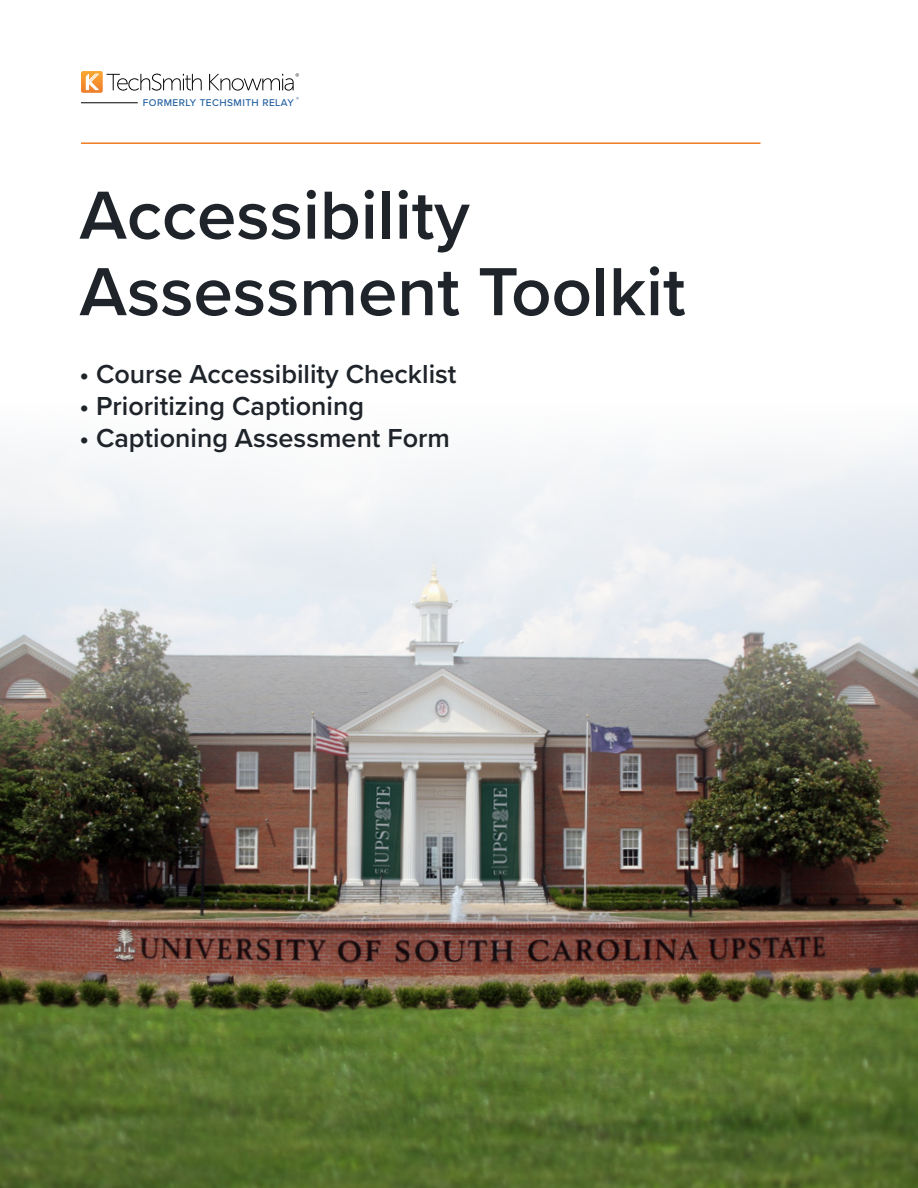
<style>
.page{position:relative;width:918px;height:1188px;background:#fff}
.page>*{position:absolute;margin:0;border:0;box-sizing:border-box;transform-origin:0 0}
.t1{font:600 70.5px/76.5px "Proxima Nova";color:#1f242a}
.t2{font:600 27px "Proxima Nova";color:#1f242a}
.Paragraph{font:500 10.2px "Proxima Nova";letter-spacing:.045em;color:#215e9e}
.Paragraph-2{font:500 5.85px "Proxima Nova";color:#215e9e}
</style>
<div class="page">
<img style="left:0;top:804px;width:918px;height:384px">
<svg style="left:0;top:441px;width:918px;height:363px"></svg>
<hr style="left:81px;top:142px;width:679px;height:2px;background:#ee7e25">
<svg style="left:209px;top:73px;width:90px;height:18px"></svg>
<svg style="left:81px;top:71px;width:121px;height:22px"></svg>
<hr style="left:81px;top:102px;width:57px;height:1px;background:#000">
<p class="Paragraph-2" style="left:296px;top:95px;width:4px">®</p>
<p class="Paragraph" style="left:143px;top:95px;width:153px">FORMERLY TECHSMITH RELAY</p>
<h1 class="t1" style="left:80px;top:175px;width:608px">Accessibility<br>Assessment Toolkit</h1>
<p class="t2" style="left:80px;top:354px;width:379px">• Course Accessibility Checklist</p>
<p class="t2" style="left:80px;top:386px;width:286px">• Prioritizing Captioning</p>
<p class="t2" style="left:80px;top:418px;width:372px">• Captioning Assessment Form</p>
</div>
